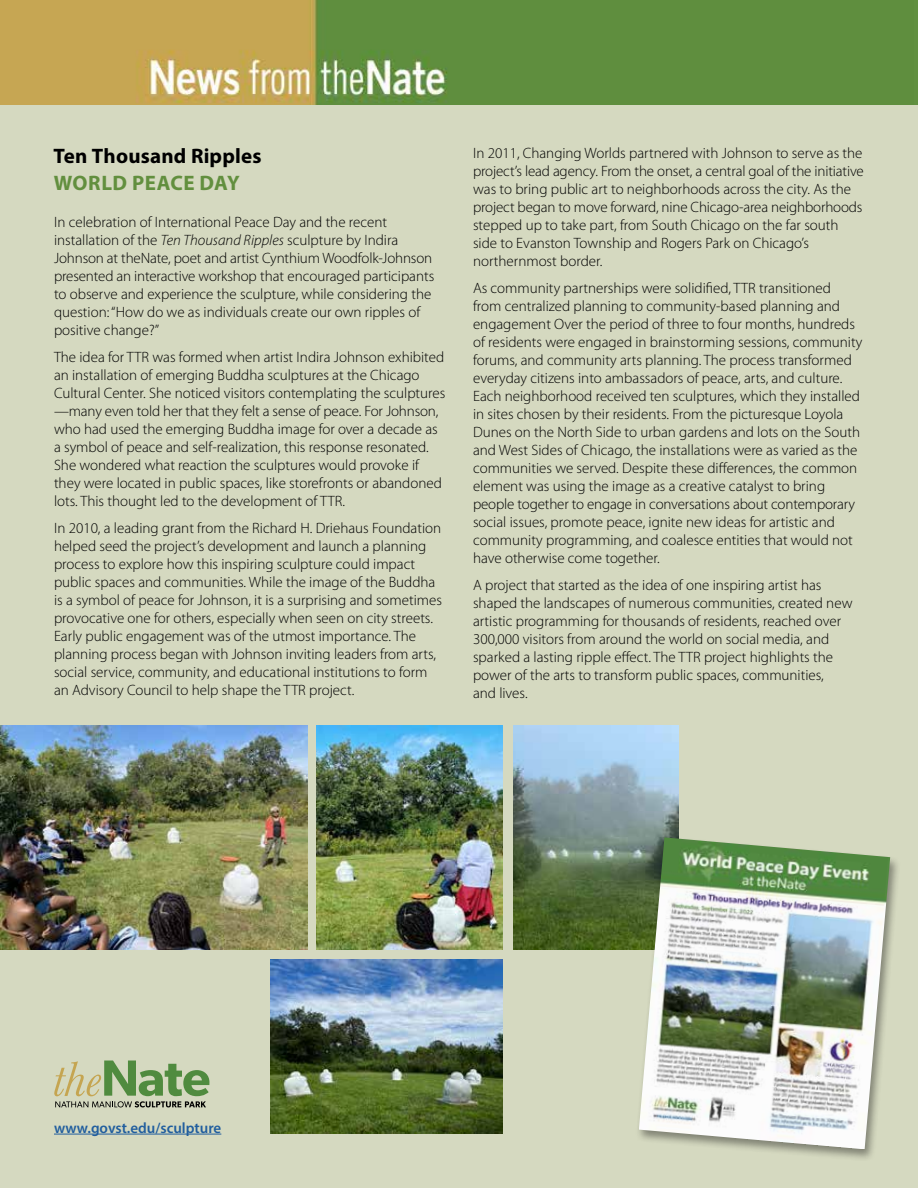
<style>
.page{position:relative;width:918px;height:1188px;background:#fff}
.page>*{position:absolute;margin:0;border:0;box-sizing:border-box;transform-origin:0 0}
.t1{font:700 21px "Myriad Pro";letter-spacing:.01em;color:#000}
.t2{font:700 21px "Myriad Pro";letter-spacing:.015em;color:#628f3e}
.t3{font:300 15px/18px "Myriad Pro";color:#000}
.t4{font:600 15px "Myriad Pro";color:#215e9e}
.s1{font-style:italic}
</style>
<div class="page">
<div style="left:0;top:105px;width:918px;height:1083px;background:#d5d9c0"></div>
<img style="left:0;top:0;width:918px;height:105px">
<svg style="left:54px;top:1061px;width:155px;height:46px"></svg>
<hr style="left:54px;top:1134px;width:167px;height:1px;background:#215e9e">
<img style="left:317px;top:725px;width:186px;height:225px">
<img style="left:0;top:725px;width:308px;height:225px">
<img style="left:271px;top:960px;width:232px;height:174px">
<img style="left:513px;top:725px;width:165px;height:225px">
<div style="left:635px;top:836px;width:266px;height:327px;background:#000;opacity:.4"></div>
<img style="left:639px;top:837px;width:251px;height:312px">
<h1 class="t1" style="left:53px;top:142px;width:210px">Ten Thousand Ripples</h1>
<h1 class="t2" style="left:54px;top:169px;width:188px">WORLD PEACE DAY</h1>
<p class="t3" style="left:54px;top:213px;width:382px">In celebration of International Peace Day and the recent installation of the <span class="s1">Ten Thousand Ripples</span> sculpture by Indira Johnson at theNate, poet and artist Cynthium Woodfolk-Johnson presented an interactive workshop that encouraged participants to observe and experience the sculpture, while considering the question: “How do we as individuals create our own ripples of positive change?”</p>
<p class="t3" style="left:54px;top:348px;width:393px">The idea for TTR was formed when artist Indira Johnson exhibited an installation of emerging Buddha sculptures at the Chicago Cultural Center. She noticed visitors contemplating the sculptures —many even told her that they felt a sense of peace. For Johnson, who had used the emerging Buddha image for over a decade as a symbol of peace and self-realization, this response resonated.<br>She wondered what reaction the sculptures would provoke if they were located in public spaces, like storefronts or abandoned lots. This thought led to the development of TTR.</p>
<p class="t3" style="left:54px;top:519px;width:390px">In 2010, a leading grant from the Richard H. Driehaus Foundation helped seed the project’s development and launch a planning process to explore how this inspiring sculpture could impact public spaces and communities. While the image of the Buddha is a symbol of peace for Johnson, it is a surprising and sometimes provocative one for others, especially when seen on city streets.<br>Early public engagement was of the utmost importance. The planning process began with Johnson inviting leaders from arts, social service, community, and educational institutions to form an Advisory Council to help shape the TTR project.</p>
<p class="t3" style="left:473px;top:144px;width:392px">In 2011, Changing Worlds partnered with Johnson to serve as the project’s lead agency. From the onset, a central goal of the initiative was to bring public art to neighborhoods across the city. As the project began to move forward, nine Chicago-area neighborhoods stepped up to take part, from South Chicago on the far south side to Evanston Township and Rogers Park on Chicago’s northernmost border.</p>
<p class="t3" style="left:473px;top:279px;width:391px">As community partnerships were solidified, TTR transitioned from centralized planning to community-based planning and engagement Over the period of three to four months, hundreds of residents were engaged in brainstorming sessions, community forums, and community arts planning. The process transformed everyday citizens into ambassadors of peace, arts, and culture.<br>Each neighborhood received ten sculptures, which they installed in sites chosen by their residents. From the picturesque Loyola Dunes on the North Side to urban gardens and lots on the South and West Sides of Chicago, the installations were as varied as the communities we served. Despite these differences, the common element was using the image as a creative catalyst to bring people together to engage in conversations about contemporary social issues, promote peace, ignite new ideas for artistic and community programming, and coalesce entities that would not have otherwise come together.</p>
<p class="t3" style="left:473px;top:576px;width:381px">A project that started as the idea of one inspiring artist has shaped the landscapes of numerous communities, created new artistic programming for thousands of residents, reached over 300,000 visitors from around the world on social media, and sparked a lasting ripple effect. The TTR project highlights the power of the arts to transform public spaces, communities,<br>and lives.</p>
<p class="t4" style="left:54px;top:1118px;width:169px">www.govst.edu/sculpture</p>
</div>
